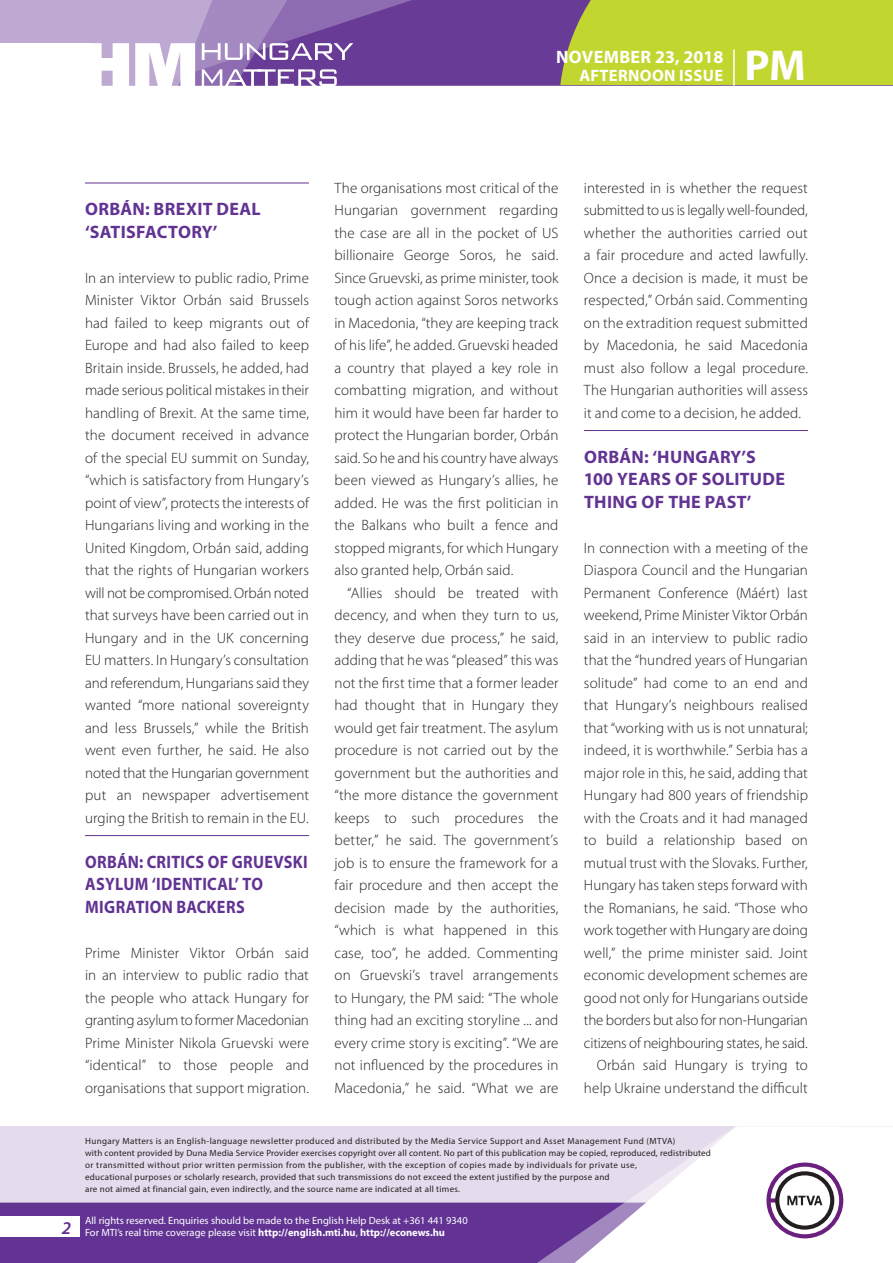
<style>
.page{position:relative;width:893px;height:1263px;background:#fff}
.page>*{position:absolute;margin:0;border:0;box-sizing:border-box;transform-origin:0 0}
.t1{font:700 43.35px "Myriad Pro";color:#fff}
._01_cimsor{font:700 18px/22.5px "Myriad Pro";letter-spacing:.015em;color:#623393}
._01_cimsor-2{font:700 18px/22.5px "Myriad Pro";letter-spacing:.015em;color:#623393;scale:.9 1}
.t2{font:700 18px "Myriad Pro";letter-spacing:.02em;color:#fff}
.t3{font:italic 600 18px "Myriad Pro";color:#623393}
.t4{font:700 16.5px "Myriad Pro";letter-spacing:.02em;color:#fff}
._03_kenyer_szöveg-1{font:300 15px/22.5px "Myriad Pro";letter-spacing:.005em;color:#231f20;text-align:justify}
._03_kenyer_szöveg-2{font:300 15px/22.5px "Myriad Pro";letter-spacing:.01em;color:#231f20;text-align:justify}
.t5{font:10.5px/12px "Myriad Pro";color:#fff}
.t6{font:9px/12px "Myriad Pro";letter-spacing:.03em;color:#231f20}
.s1{font-weight:700}
</style>
<div class="page">
<div style="left:0;top:1126px;width:893px;height:137px;background:#e4dcec"></div>
<div style="left:0;top:1202px;width:506px;height:61px;background:#623393"></div>
<svg style="left:506px;top:1202px;width:69px;height:61px;fill:#623393"></svg>
<svg style="left:575px;top:1126px;width:318px;height:137px"></svg>
<div style="left:0;top:1216px;width:79px;height:20px;background:#fff"></div>
<div style="left:0;top:0;width:893px;height:85px;background:#683b97"></div>
<div style="left:560px;top:0;width:333px;height:85px;background:#c1d72f"></div>
<hr style="left:733px;top:49px;width:2px;height:37px;background:#fff">
<svg style="left:0;top:0;width:479px;height:86px"></svg>
<hr style="left:85px;top:183px;width:224px;height:1px;background:#623393">
<hr style="left:85px;top:835px;width:224px;height:1px;background:#623393">
<hr style="left:584px;top:430px;width:224px;height:1px;background:#623393">
<p class="t2" style="left:556px;top:45px;width:169px">November 23, 2018</p>
<p class="t4" style="left:579px;top:65px;width:144px">AFTERNOON ISSUE</p>
<h1 class="t1" style="left:745px;top:37px;width:63px">PM</h1>
<p class="_01_cimsor" style="left:85px;top:197px;width:177px;text-indent:36px">ÁN: BREXIT DEAL ‘SATISFACTORY’</p>
<p class="_03_kenyer_szöveg-1" style="left:85px;top:266px;width:225px">In an interview to public radio, Prime Minister Viktor Orbán said Brussels had failed to keep migrants out of Europe and had also failed to keep Britain inside. Brussels, he added, had made serious political mistakes in their handling of Brexit. At the same time, the document received in advance of the special EU summit on Sunday, “which is satisfactory from Hungary’s point of view”, protects the interests of Hungarians living and working in the United Kingdom, Orbán said, adding that the rights of Hungarian workers will not be compromised. Orbán noted that surveys have been carried out in Hungary and in the UK concerning EU matters. In Hungary’s consultation and referendum, Hungarians said they wanted “more national sovereignty and less Brussels,” while the British went even further, he said. He also noted that the Hungarian government put an newspaper advertisement urging the British to remain in the EU.</p>
<p class="_01_cimsor-2" style="left:85px;top:850px;width:249px">ORBÁN: CRITICS OF GRUEVSKI<br>ASYLUM ‘IDENTICAL’ TO<br>MIGRATION BACKERS</p>
<p class="_03_kenyer_szöveg-1" style="left:85px;top:941px;width:225px">Prime Minister Viktor Orbán said in an interview to public radio that the people who attack Hungary for granting asylum to former Macedonian Prime Minister Nikola Gruevski were “identical” to those people and organisations that support migration.</p>
<p class="_01_cimsor" style="left:85px;top:197px;width:13px">ORB</p>
<p class="_03_kenyer_szöveg-1" style="left:334px;top:176px;width:225px">The organisations most critical of the Hungarian government regarding the case are all in the pocket of US billionaire George Soros, he said.<br>Since Gruevski, as prime minister, took tough action against Soros networks in Macedonia, “they are keeping track of his life”, he added. Gruevski headed a country that played a key role in combatting migration, and without him it would have been far harder to protect the Hungarian border, Orbán said. So he and his country have always been viewed as Hungary’s allies, he added. He was the first politician in the Balkans who built a fence and stopped migrants, for which Hungary also granted help, Orbán said.</p>
<p class="_03_kenyer_szöveg-2" style="left:334px;top:581px;width:225px;text-indent:13px">“Allies should be treated with decency, and when they turn to us, they deserve due process,” he said, adding that he was “pleased” this was not the first time that a former leader had thought that in Hungary they would get fair treatment. The asylum procedure is not carried out by the government but the authorities and “the more distance the government keeps to such procedures the better,” he said. The government’s job is to ensure the framework for a fair procedure and then accept the decision made by the authorities, “which is what happened in this case, too”, he added. Commenting on Gruevski’s travel arrangements to Hungary, the PM said: “The whole thing had an exciting storyline ... and every crime story is exciting”. “We are not influenced by the procedures in Macedonia,” he said. “What we are</p>
<p class="_03_kenyer_szöveg-2" style="left:584px;top:176px;width:225px">interested in is whether the request submitted to us is legally well-founded, whether the authorities carried out a fair procedure and acted lawfully.<br>Once a decision is made, it must be respected,” Orbán said. Commenting on the extradition request submitted by Macedonia, he said Macedonia must also follow a legal procedure.<br>The Hungarian authorities will assess it and come to a decision, he added.</p>
<p class="_01_cimsor" style="left:584px;top:445px;width:13px">ORB</p>
<p class="_01_cimsor" style="left:584px;top:445px;width:201px;text-indent:36px">ÁN: ‘HUNGARY’S<br>100 YEARS OF SOLITUDE<br>THING OF THE PAST’</p>
<p class="_03_kenyer_szöveg-1" style="left:584px;top:536px;width:225px">In connection with a meeting of the Diaspora Council and the Hungarian Permanent Conference (Máért) last weekend, Prime Minister Viktor Orbán said in an interview to public radio that the “hundred years of Hungarian solitude” had come to an end and that Hungary’s neighbours realised that “working with us is not unnatural; indeed, it is worthwhile.” Serbia has a major role in this, he said, adding that Hungary had 800 years of friendship with the Croats and it had managed to build a relationship based on mutual trust with the Slovaks. Further, Hungary has taken steps forward with the Romanians, he said. “Those who work together with Hungary are doing well,” the prime minister said. Joint economic development schemes are good not only for Hungarians outside the borders but also for non-Hungarian citizens of neighbouring states, he said.</p>
<p class="_03_kenyer_szöveg-2" style="left:584px;top:1054px;width:225px;text-align:right">Orbán said Hungary is trying to help Ukraine understand the difficult</p>
<p class="t3" style="left:62px;top:1217px;width:11px">2</p>
<p class="t6" style="left:85px;top:1134px;width:627px">Hungary Matters is an English-language newsletter produced and distributed by the Media Service Support and Asset Management Fund (MTVA)<br>with content provided by Duna Media Service Provider exercises copyright over all content. No part of this publication may be copied, reproduced, redistributed or transmitted without prior written permission from the publisher, with the exception of copies made by individuals for private use,<br>educational purposes or scholarly research, provided that such transmissions do not exceed the extent justified by the purpose and<br>are not aimed at financial gain, even indirectly, and the source name are indicated at all times.</p>
<p class="t5" style="left:85px;top:1214px;width:384px">All rights reserved. Enquiries should be made to the English Help Desk at +361 441 9340<br>For MTI’s real time coverage please visit <span class="s1">http://english.mti.hu</span>, <span class="s1">http://econews.hu</span></p>
</div>
